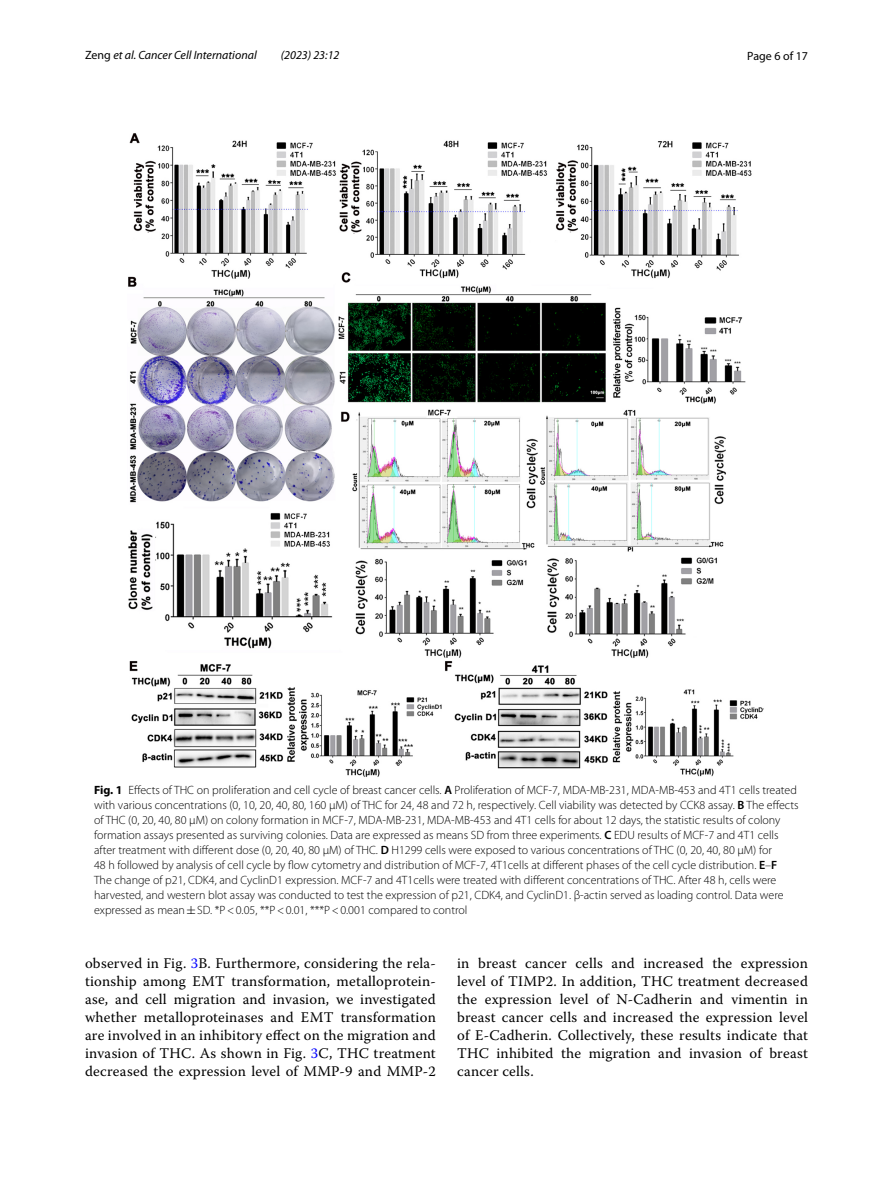
<style>
.page{position:relative;width:893px;height:1187px;background:#fff}
.page>*{position:absolute;margin:0;border:0;box-sizing:border-box;transform-origin:0 0}
.t1{font:14.7px/18px "Warnock Pro";letter-spacing:.015em;color:#000;text-align:justify}
.t2{font:300 12px/15px "Myriad Pro";color:#000}
.t3{font:italic 12px "Myriad Pro";color:#000}
.t4{font:12px "Myriad Pro";color:#000}
.s1{font-style:normal}
.s2{font-weight:700}
.s3{font-weight:600}
.s4{font-family:"MTSY";font-weight:400}
.s5{color:#00f}
</style>
<div class="page">
<img style="left:128px;top:133px;width:636px;height:644px">
<p class="t3" style="left:85px;top:48px;width:173px"><span class="s1">Zeng</span> et al. Cancer Cell International</p>
<p class="t3" style="left:281px;top:48px;width:60px">(2023) 23:12</p>
<p class="t4" style="left:747px;top:48px;width:62px">Page 6 of 17</p>
<p class="t2" style="left:94px;top:782px;width:706px"><span class="s2">Fig. 1</span> Effects of THC on proliferation and cell cycle of breast cancer cells. <span class="s3">A</span> Proliferation of MCF-7, MDA-MB-231, MDA-MB-453 and 4T1 cells treated with various concentrations (0, 10, 20, 40, 80, 160 μM) of THC for 24, 48 and 72 h, respectively. Cell viability was detected by CCK8 assay. <span class="s3">B</span> The effects of THC (0, 20, 40, 80 μM) on colony formation in MCF-7, MDA-MB-231, MDA-MB-453 and 4T1 cells for about 12 days, the statistic results of colony formation assays presented as surviving colonies. Data are expressed as means SD from three experiments. <span class="s3">C</span> EDU results of MCF-7 and 4T1 cells after treatment with different dose (0, 20, 40, 80 μM) of THC. <span class="s3">D</span> H1299 cells were exposed to various concentrations of THC (0, 20, 40, 80 μM) for<br>48 h followed by analysis of cell cycle by flow cytometry and distribution of MCF-7, 4T1cells at different phases of the cell cycle distribution. <span class="s3">E</span>–<span class="s3">F<br></span>The change of p21, CDK4, and CyclinD1 expression. MCF-7 and 4T1cells were treated with different concentrations of THC. After 48 h, cells were harvested, and western blot assay was conducted to test the expression of p21, CDK4, and CyclinD1. β-actin served as loading control. Data were expressed as mean<span class="s4">±</span>SD. *P&lt;0.05, **P&lt;0.01, ***P&lt;0.001 compared to control</p>
<p class="t1" style="left:85px;top:953px;width:352px">observed in Fig. <span class="s5">3</span>B. Furthermore, considering the rela&shy;tionship among EMT transformation, metalloprotein&shy;ase, and cell migration and invasion, we investigated whether metalloproteinases and EMT transformation are involved in an inhibitory effect on the migration and invasion of THC. As shown in Fig. <span class="s5">3</span>C, THC treatment decreased the expression level of MMP-9 and MMP-2</p>
<p class="t1" style="left:457px;top:953px;width:352px">in breast cancer cells and increased the expression level of TIMP2. In addition, THC treatment decreased the expression level of N-Cadherin and vimentin in breast cancer cells and increased the expression level of E-Cadherin. Collectively, these results indicate that THC inhibited the migration and invasion of breast cancer cells.</p>
</div>
